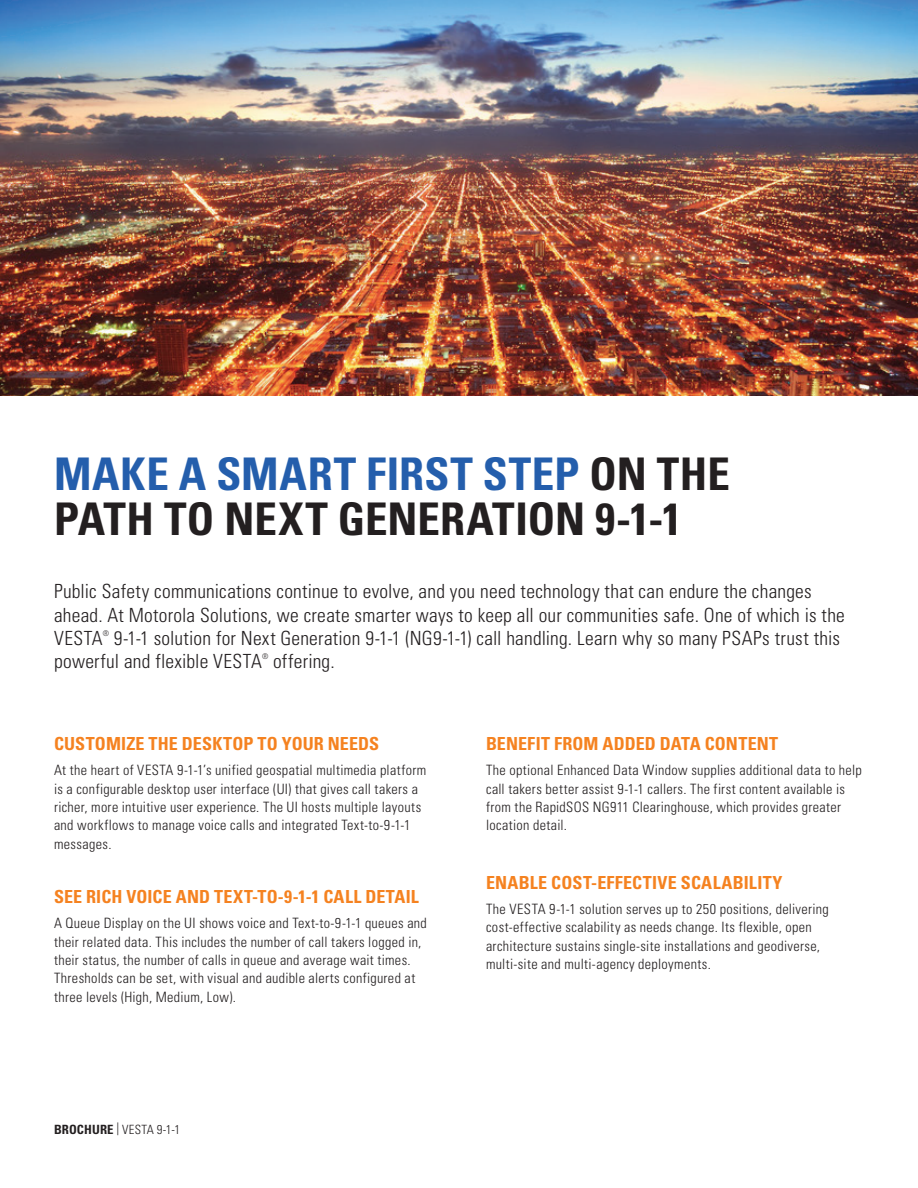
<style>
.page{position:relative;width:918px;height:1188px;background:#fff}
.page>*{position:absolute;margin:0;border:0;box-sizing:border-box;transform-origin:0 0}
.t1{font:700 condensed 45px/45px "Univers";letter-spacing:.01em;color:#231f20}
.t2{font:300 condensed 19.5px/23.2px "Univers";letter-spacing:.01em;color:#231f20}
.t3{font:700 condensed 18px "Univers";letter-spacing:.01em;color:#f58220}
.t4{font:300 condensed 14.25px/18.3px "Univers";letter-spacing:.025em;color:#231f20}
.t5{font:300 condensed 12.75px "Univers";letter-spacing:.025em;color:#231f20}
.t6{font:300 condensed 7.8px "Univers";color:#231f20}
.s1{color:#245eac}
.s2{font-weight:700}
</style>
<div class="page">
<img style="left:0;top:0;width:918px;height:396px">
<h1 class="t1" style="left:54px;top:451px;width:677px"><span class="s1">MAKE A SMART FIRST STEP</span> ON THE<br>PATH TO NEXT GENERATION 9-1-1</h1>
<h2 class="t2" style="left:54px;top:580px;width:792px">Public Safety communications continue to evolve, and you need technology that can endure the changes ahead. At Motorola Solutions, we create smarter ways to keep all our communities safe. One of which is the<br>VESTA</h2>
<p class="t6" style="left:103px;top:629px;width:8px">®</p>
<h2 class="t2" style="left:54px;top:626px;width:788px;text-indent:60px">9-1-1 solution for Next Generation 9-1-1 (NG9-1-1) call handling. Learn why so many PSAPs trust this powerful and flexible VESTA</h2>
<p class="t6" style="left:262px;top:652px;width:8px">®</p>
<h2 class="t2" style="left:273px;top:650px;width:63px">offering.</h2>
<p class="t3" style="left:54px;top:733px;width:327px">CUSTOMIZE THE DESKTOP TO YOUR NEEDS</p>
<p class="t4" style="left:54px;top:761px;width:374px">At the heart of VESTA 9-1-1’s unified geospatial multimedia platform is a configurable desktop user interface (UI) that gives call takers a richer, more intuitive user experience. The UI hosts multiple layouts and workflows to manage voice calls and integrated Text-to-9-1-1 messages.</p>
<p class="t3" style="left:54px;top:886px;width:366px">SEE RICH VOICE AND TEXT-TO-9-1-1 CALL DETAIL</p>
<p class="t4" style="left:54px;top:914px;width:374px">A Queue Display on the UI shows voice and Text-to-9-1-1 queues and their related data. This includes the number of call takers logged in, their status, the number of calls in queue and average wait times.<br>Thresholds can be set, with visual and audible alerts configured at three levels (High, Medium, Low).</p>
<p class="t5" style="left:54px;top:1122px;width:128px"><span class="s2">BROCHURE</span> | VESTA 9-1-1</p>
<p class="t3" style="left:486px;top:733px;width:294px">BENEFIT FROM ADDED DATA CONTENT</p>
<p class="t4" style="left:486px;top:761px;width:377px">The optional Enhanced Data Window supplies additional data to help call takers better assist 9-1-1 callers. The first content available is from the RapidSOS NG911 Clearinghouse, which provides greater location detail.</p>
<p class="t3" style="left:486px;top:871px;width:298px">ENABLE COST-EFFECTIVE SCALABILITY</p>
<p class="t4" style="left:486px;top:900px;width:344px">The VESTA 9-1-1 solution serves up to 250 positions, delivering cost-effective scalability as needs change. Its flexible, open architecture sustains single-site installations and geodiverse, multi-site and multi-agency deployments.</p>
</div>
